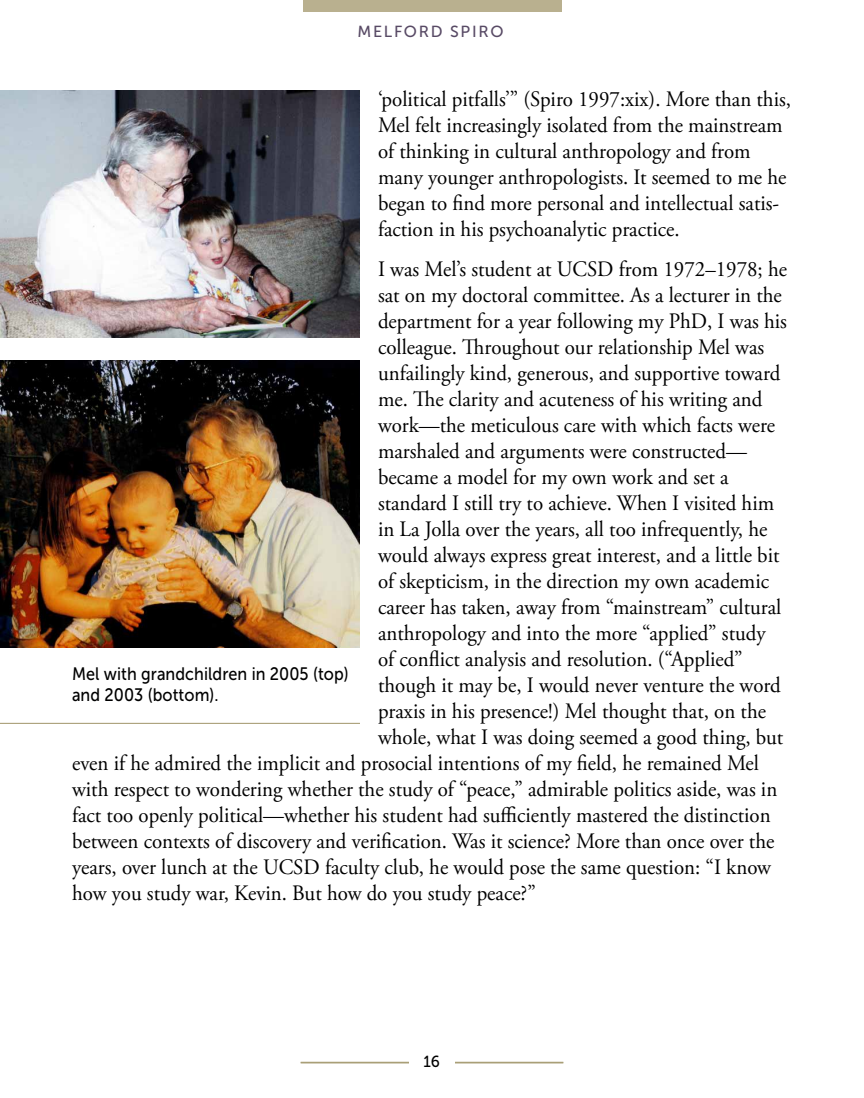
<style>
.page{position:relative;width:864px;height:1098px;background:#fff}
.page>*{position:absolute;margin:0;border:0;box-sizing:border-box;transform-origin:0 0}
.t1{font:22px/26px "Adobe Garamond Pro";color:#000001;scale:.95 1}
.t2{font:18px/22px "Museo Sans 500";letter-spacing:.005em;color:#000001;scale:.9 1}
.t3{font:16px "Museo Sans 500";letter-spacing:.11em;color:#584a65}
.t4{font:16px "Museo Sans 500";color:#000001;scale:.95 1}
</style>
<div class="page">
<hr style="left:301px;top:1062px;width:262px;height:1px;background:#a09569">
<hr style="left:301px;top:1063px;width:262px;height:1px;background:#a09569">
<div style="left:409px;top:1055px;width:45px;height:27px;background:#fff"></div>
<div style="left:303px;top:0;width:258px;height:12px;background:#b9b08f"></div>
<hr style="left:0;top:723px;width:360px;height:1px;background:#a09569">
<img style="left:0;top:90px;width:360px;height:248px">
<img style="left:0;top:360px;width:360px;height:288px">
<p class="t3" style="left:357px;top:23px;width:148px">MELFORD SPIRO</p>
<p class="t1" style="left:378px;top:87px;width:436px">‘political pitfalls’” (Spiro 1997:xix). More than this, Mel felt increasingly isolated from the mainstream of thinking in cultural anthropology and from many younger anthropologists. It seemed to me he began to find more personal and intellectual satis&shy;faction in his psychoanalytic practice.</p>
<p class="t1" style="left:378px;top:257px;width:432px">I was Mel’s student at UCSD from 1972–1978; he</p>
<p class="t1" style="left:378px;top:283px;width:427px">sat on my doctoral committee. As a lecturer in the</p>
<p class="t1" style="left:378px;top:309px;width:432px">department for a year following my PhD, I was his</p>
<p class="t1" style="left:378px;top:335px;width:408px">colleague. Throughout our relationship Mel was</p>
<p class="t1" style="left:378px;top:361px;width:425px">unfailingly kind, generous, and supportive toward</p>
<p class="t1" style="left:378px;top:387px;width:406px">me. The clarity and acuteness of his writing and</p>
<p class="t1" style="left:378px;top:413px;width:419px">work—the meticulous care with which facts were</p>
<p class="t1" style="left:378px;top:439px;width:390px">marshaled and arguments were constructed—</p>
<p class="t1" style="left:378px;top:465px;width:371px">became a model for my own work and set a</p>
<p class="t1" style="left:378px;top:491px;width:419px">standard I still try to achieve. When I visited him</p>
<p class="t1" style="left:378px;top:517px;width:411px">in La Jolla over the years, all too infrequently, he</p>
<p class="t1" style="left:378px;top:543px;width:424px">would always express great interest, and a little bit</p>
<p class="t1" style="left:378px;top:569px;width:413px">of skepticism, in the direction my own academic</p>
<p class="t1" style="left:378px;top:595px;width:426px">career has taken, away from “mainstream” cultural</p>
<p class="t1" style="left:378px;top:621px;width:410px">anthropology and into the more “applied” study</p>
<p class="t1" style="left:378px;top:647px;width:385px">of conflict analysis and resolution. (“Applied”</p>
<p class="t1" style="left:378px;top:673px;width:425px">though it may be, I would never venture the word</p>
<p class="t1" style="left:378px;top:699px;width:410px">praxis in his presence!) Mel thought that, on the</p>
<p class="t1" style="left:378px;top:725px;width:428px">whole, what I was doing seemed a good thing, but</p>
<p class="t1" style="left:72px;top:751px;width:725px">even if he admired the implicit and prosocial intentions of my field, he remained Mel</p>
<p class="t1" style="left:72px;top:777px;width:744px">with respect to wondering whether the study of “peace,” admirable politics aside, was in</p>
<p class="t1" style="left:72px;top:803px;width:737px">fact too openly political—whether his student had sufficiently mastered the distinction</p>
<p class="t1" style="left:72px;top:829px;width:741px">between contexts of discovery and verification. Was it science? More than once over the</p>
<p class="t1" style="left:72px;top:855px;width:737px">years, over lunch at the UCSD faculty club, he would pose the same question: “I know</p>
<p class="t1" style="left:72px;top:881px;width:490px">how you study war, Kevin. But how do you study peace?”</p>
<p class="t2" style="left:72px;top:662px;width:309px">Mel with grandchildren in 2005 (top) and 2003 (bottom).</p>
<p class="t4" style="left:423px;top:1052px;width:19px">16</p>
</div>
